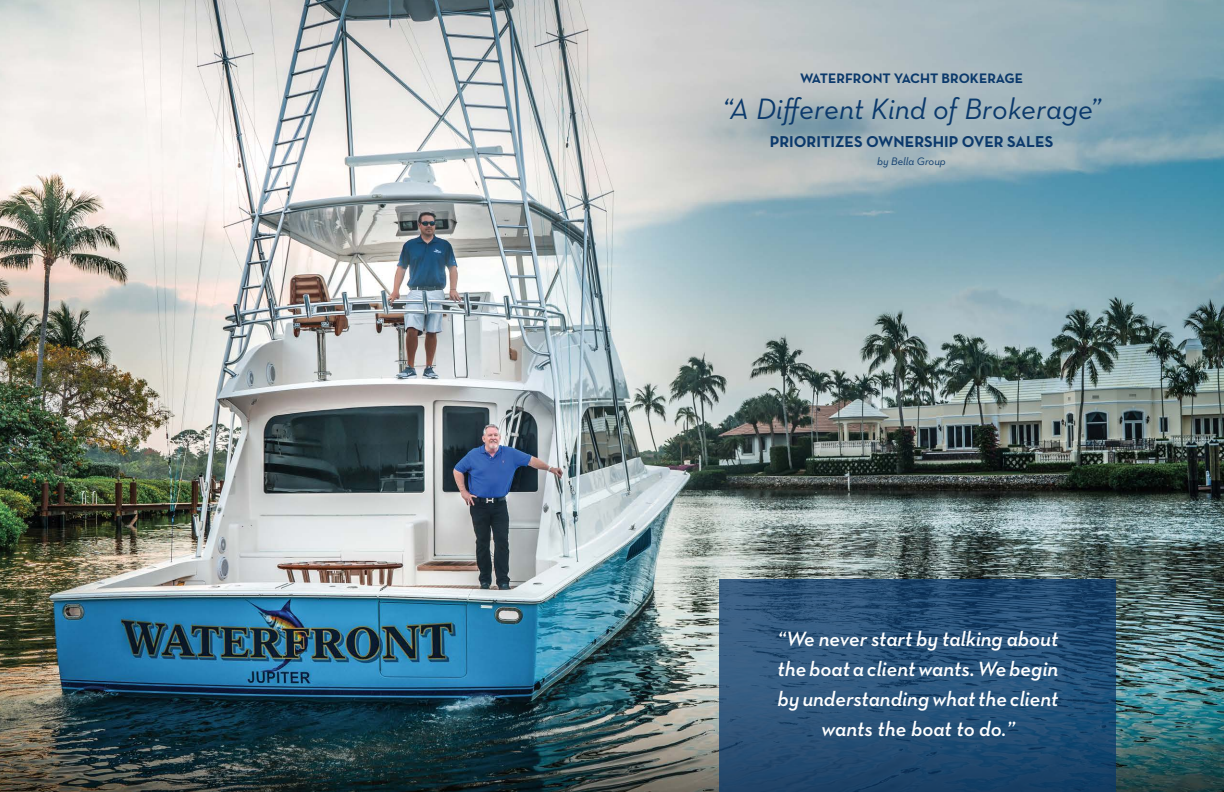
<style>
.page{position:relative;width:1224px;height:792px;background:#fff}
.page>*{position:absolute;margin:0;border:0;box-sizing:border-box;transform-origin:0 0}
.t1{font:italic 30px "Neutra Text";color:#0b396b}
.t2{font:italic 600 21px/30px "Neutra Text";color:#fff;text-align:center}
.t3{font:700 16px "Neutra Text";color:#0b396b}
.t4{font:700 14px "Neutra Text";color:#0b396b}
.t5{font:italic 11px "Neutra Text";color:#0b396b}
</style>
<div class="page">
<img style="left:0;top:0;width:1224px;height:792px">
<svg style="left:719px;top:579px;width:397px;height:213px;background:#254d73"></svg>
<p class="t4" style="left:800px;top:70px;width:224px">WATERFRONT YACHT BROKERAGE</p>
<p class="t1" style="left:722px;top:91px;width:380px">“A Different Kind of Brokerage”</p>
<p class="t3" style="left:770px;top:132px;width:285px">PRIORITIZES OWNERSHIP OVER SALES</p>
<p class="t5" style="left:877px;top:155px;width:70px">by Bella Group</p>
<p class="t2" style="left:778px;top:624px;width:282px">“We never start by talking about the boat a client wants. We begin by understanding what the client wants the boat to do.”</p>
</div>
